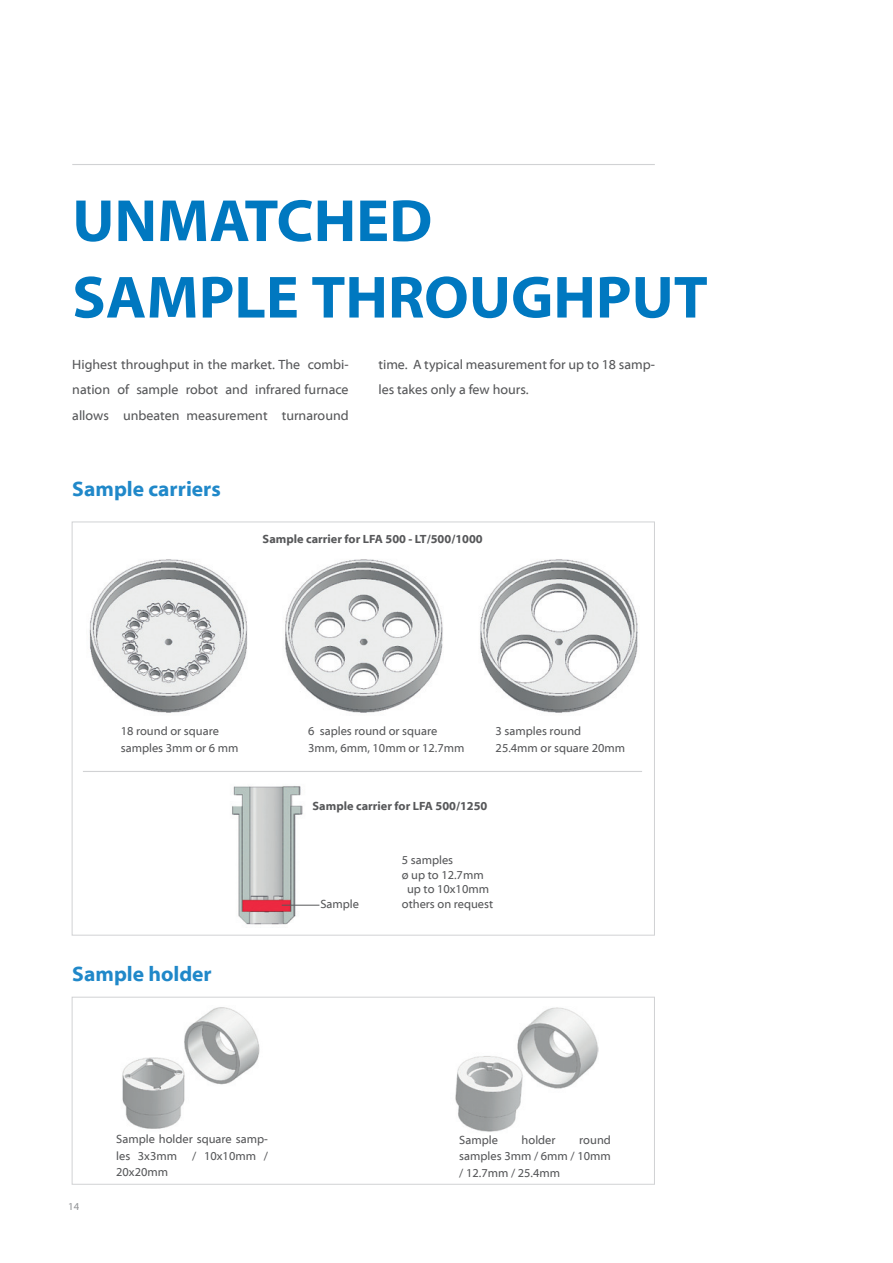
<style>
.page{position:relative;width:893px;height:1263px;background:#fff}
.page>*{position:absolute;margin:0;border:0;box-sizing:border-box;transform-origin:0 0}
.Überschrift_1{font:700 60px "Myriad Web Pro";color:#0078c0}
.Überschrift_3{font:700 21px "Myriad Web Pro";color:#2088c9}
.Fließtext_9pt{font:13.5px/25.5px "Myriad Web Pro";color:#57585a;text-align:justify}
.Bildunterschrift{font:12px/16.5px "Myriad Web Pro";color:#57585a;text-align:justify}
.Bildunterschrift-2{font:700 12px "Myriad Web Pro";color:#57585a}
.Überschrift_3-2{font:12px "Myriad Web Pro";color:#57585a}
.t1{font:10.5px "Myriad Web Pro";color:#939598}
</style>
<div class="page">
<hr style="left:72px;top:164px;width:583px;height:1px;background:#d1d2d4">
<img style="left:89px;top:559px;width:549px;height:154px">
<div style="left:72px;top:997px;width:583px;height:188px;border:1px solid #d1d2d4"></div>
<img style="left:455px;top:1007px;width:143px;height:125px">
<img style="left:122px;top:1007px;width:138px;height:122px">
<img style="left:232px;top:786px;width:73px;height:139px">
<hr style="left:282px;top:905px;width:37px;height:1px;background:#57585a">
<hr style="left:83px;top:771px;width:559px;height:1px;background:#d1d2d4">
<p class="Überschrift_1" style="left:72px;top:188px;width:362px">UNMATCHED</p>
<p class="Überschrift_1" style="left:72px;top:265px;width:637px">SAMPLE THROUGHPUT</p>
<p class="Fließtext_9pt" style="left:72px;top:352px;width:278px">Highest throughput in the market. The combi&shy;nation of sample robot and infrared furnace allows unbeaten measurement turnaround</p>
<p class="Fließtext_9pt" style="left:378px;top:352px;width:278px">time. A typical measurement for up to 18 samp&shy;les takes only a few hours.</p>
<p class="Überschrift_3" style="left:72px;top:477px;width:150px">Sample carriers</p>
<p class="Bildunterschrift-2" style="left:263px;top:533px;width:222px">Sample carrier for LFA 500 - LT/500/1000</p>
<p class="Bildunterschrift" style="left:121px;top:723px;width:100px">18 round or square</p>
<p class="Bildunterschrift" style="left:121px;top:740px;width:119px">samples 3mm or 6 mm</p>
<p class="Überschrift_3" style="left:72px;top:962px;width:141px">Sample holder</p>
<p class="Bildunterschrift" style="left:308px;top:723px;width:131px">6 saples round or square</p>
<p class="Bildunterschrift" style="left:308px;top:740px;width:158px">3mm, 6mm, 10mm or 12.7mm</p>
<p class="Bildunterschrift" style="left:496px;top:723px;width:87px">3 samples round</p>
<p class="Bildunterschrift" style="left:496px;top:740px;width:131px">25.4mm or square 20mm</p>
<p class="Bildunterschrift-2" style="left:313px;top:799px;width:176px">Sample carrier for LFA 500/1250</p>
<p class="Bildunterschrift" style="left:320px;top:896px;width:40px">Sample</p>
<p class="Überschrift_3-2" style="left:402px;top:854px;width:53px">5 samples</p>
<p class="Überschrift_3-2" style="left:402px;top:868px;width:83px">ø up to 12.7mm</p>
<p class="Überschrift_3-2" style="left:407px;top:883px;width:83px">up to 10x10mm</p>
<p class="Überschrift_3-2" style="left:402px;top:897px;width:93px">others on request</p>
<p class="t1" style="left:68px;top:1201px;width:13px">14</p>
<p class="Bildunterschrift" style="left:116px;top:1131px;width:153px">Sample holder square samp&shy;les 3x3mm</p>
<p class="Bildunterschrift" style="left:192px;top:1148px;width:77px">/ 10x10mm /</p>
<p class="Bildunterschrift" style="left:116px;top:1164px;width:53px">20x20mm</p>
<p class="Bildunterschrift" style="left:459px;top:1132px;width:153px;text-indent:120px">round samples 3mm / 6mm / 10mm / 12.7mm / 25.4mm</p>
<p class="Bildunterschrift" style="left:459px;top:1132px;width:40px">Sample</p>
<p class="Bildunterschrift" style="left:522px;top:1132px;width:35px">holder</p>
</div>
